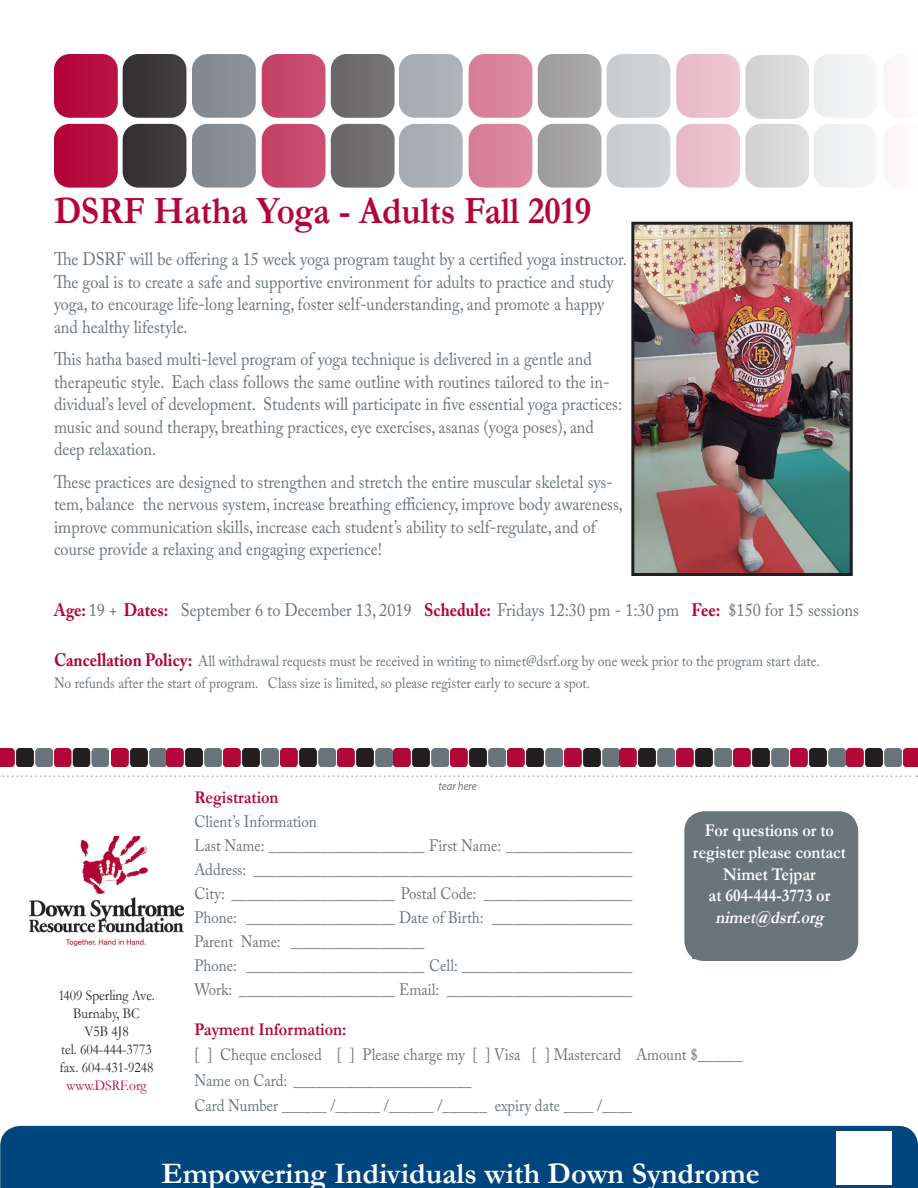
<style>
.page{position:relative;width:918px;height:1188px;background:#fff}
.page>*{position:absolute;margin:0;border:0;box-sizing:border-box;transform-origin:0 0}
.Heading{font:700 38.85px "Garamond";color:#b30437;scale:.9 1}
.t1{font:700 30px "Garamond";color:#fff}
.Copy{font:18px/22.5px "Adobe Caslon Pro";color:#6a747b;scale:.9 1}
.t2{font:700 18px/21.6px "Garamond";color:#fff;text-align:center;scale:.9 1}
.t3{font:700 18px "Garamond";color:#b30437;scale:.9 1}
.t4{font:16.5px "Adobe Caslon Pro";color:#6a747b;scale:.9 1}
.Copy-2{font:15px/22.5px "Adobe Caslon Pro";color:#6a747b;scale:.9 1}
.t5{font:15px "Garamond";color:#231f20;scale:.9 1}
.t6{font:15px "Garamond";color:#b30437;scale:.9 1}
.t7{font:italic 12px "Myriad Pro";color:#6a747b;scale:.9 1}
.s1{font-weight:700;color:#b30437}
.s2{font-weight:700;font-size:18px;color:#b30437}
.s3{font-style:italic}
</style>
<div class="page">
<svg style="left:884px;top:130px;width:4px;height:52px"></svg>
<div style="left:813px;top:124px;width:64px;height:64px;background:#f1f2f3;border-radius:16px"></div>
<div style="left:676px;top:124px;width:64px;height:64px;background:#ebc0cc;border-radius:16px"></div>
<div style="left:745px;top:124px;width:64px;height:64px;background:#d9d8d8;border-radius:16px"></div>
<div style="left:607px;top:124px;width:63px;height:64px;background:#cdd0d3;border-radius:16px"></div>
<div style="left:469px;top:124px;width:63px;height:64px;background:#da849d;border-radius:16px"></div>
<div style="left:538px;top:124px;width:63px;height:64px;background:#a4a2a3;border-radius:16px"></div>
<div style="left:399px;top:124px;width:64px;height:64px;background:#aaafb3;border-radius:16px"></div>
<div style="left:331px;top:124px;width:64px;height:64px;background:#706e6e;border-radius:16px"></div>
<svg style="left:884px;top:60px;width:4px;height:52px"></svg>
<div style="left:813px;top:54px;width:64px;height:64px;background:#f1f2f3;border-radius:16px"></div>
<div style="left:676px;top:54px;width:64px;height:64px;background:#ebc0cc;border-radius:16px"></div>
<div style="left:745px;top:55px;width:64px;height:64px;background:#d9d8d8;border-radius:16px"></div>
<div style="left:607px;top:54px;width:63px;height:64px;background:#cdd0d3;border-radius:16px"></div>
<div style="left:469px;top:54px;width:63px;height:64px;background:#da849d;border-radius:16px"></div>
<div style="left:538px;top:54px;width:63px;height:64px;background:#a4a2a3;border-radius:16px"></div>
<div style="left:399px;top:54px;width:64px;height:64px;background:#aaafb3;border-radius:16px"></div>
<div style="left:331px;top:54px;width:64px;height:64px;background:#706e6e;border-radius:16px"></div>
<div style="left:262px;top:124px;width:64px;height:64px;background:#c7486d;border-radius:16px"></div>
<div style="left:192px;top:124px;width:64px;height:64px;background:#868e94;border-radius:16px"></div>
<div style="left:123px;top:124px;width:63px;height:64px;background:#3c3839;border-radius:16px"></div>
<div style="left:262px;top:54px;width:64px;height:64px;background:#c7486d;border-radius:16px"></div>
<div style="left:192px;top:54px;width:64px;height:64px;background:#868e94;border-radius:16px"></div>
<div style="left:123px;top:54px;width:63px;height:64px;background:#3c3839;border-radius:16px"></div>
<div style="left:54px;top:124px;width:64px;height:64px;background:#b50b3d;border-radius:16px"></div>
<div style="left:54px;top:54px;width:64px;height:64px;background:#b50b3d;border-radius:16px"></div>
<div style="left:684px;top:811px;width:174px;height:150px;background:#6a747b;border-radius:20px"></div>
<svg style="left:0;top:775px;width:918px;height:2px"></svg>
<img style="left:29px;top:836px;width:155px;height:110px">
<div style="left:0;top:1126px;width:918px;height:62px;background:#00467e"></div>
<img style="left:837px;top:1132px;width:54px;height:52px">
<img style="left:0;top:749px;width:52px;height:17px">
<img style="left:450px;top:749px;width:55px;height:17px">
<img style="left:224px;top:749px;width:55px;height:17px">
<img style="left:677px;top:749px;width:55px;height:17px">
<img style="left:54px;top:749px;width:55px;height:17px">
<img style="left:507px;top:749px;width:55px;height:17px">
<img style="left:281px;top:749px;width:54px;height:17px">
<img style="left:734px;top:749px;width:55px;height:17px">
<img style="left:111px;top:749px;width:111px;height:17px">
<img style="left:564px;top:749px;width:111px;height:17px">
<img style="left:338px;top:749px;width:110px;height:17px">
<img style="left:791px;top:749px;width:110px;height:17px">
<img style="left:903px;top:749px;width:15px;height:17px">
<img style="left:635px;top:226px;width:214px;height:346px">
<div style="left:631px;top:222px;width:222px;height:354px;border:3px solid #231f20"></div>
<p class="Heading" style="left:54px;top:185px;width:598px">DSRF Hatha Yoga - Adults Fall 2019</p>
<p class="Copy" style="left:54px;top:248px;width:638px">The DSRF will be offering a 15 week yoga program taught by a certified yoga instructor.<br>The goal is to create a safe and supportive environment for adults to practice and study yoga, to encourage life-long learning, foster self-understanding, and promote a happy and healthy lifestyle.</p>
<p class="Copy" style="left:54px;top:348px;width:633px">This hatha based multi-level program of yoga technique is delivered in a gentle and therapeutic style. Each class follows the same outline with routines tailored to the in&shy;dividual’s level of development. Students will participate in five essential yoga practices: music and sound therapy, breathing practices, eye exercises, asanas (yoga poses), and deep relaxation.</p>
<p class="Copy" style="left:54px;top:471px;width:634px">These practices are designed to strengthen and stretch the entire muscular skeletal sys&shy;tem, balance the nervous system, increase breathing efficiency, improve body awareness, improve communication skills, increase each student’s ability to self-regulate, and of course provide a relaxing and engaging experience!</p>
<p class="Copy" style="left:54px;top:599px;width:896px"><span class="s1">Age:</span> 19 + <span class="s1">Dates:</span> September 6 to December 13, 2019 <span class="s1">Schedule:</span> Fridays 12:30 pm - 1:30 pm <span class="s1">Fee:</span> $150 for 15 sessions</p>
<p class="Copy-2" style="left:54px;top:649px;width:853px"><span class="s2">Cancellation Policy:</span> All withdrawal requests must be received in writing to nimet@dsrf.org by one week prior to the program start date.<br>No refunds after the start of program. Class size is limited, so please register early to secure a spot.</p>
<p class="t5" style="left:58px;top:985px;width:109px">1409 Sperling Ave.</p>
<p class="t5" style="left:73px;top:1003px;width:75px">Burnaby, BC</p>
<p class="t5" style="left:84px;top:1021px;width:51px">V5B 4J8</p>
<p class="t5" style="left:61px;top:1039px;width:102px">tel. 604-444-3773</p>
<p class="t5" style="left:59px;top:1057px;width:106px">fax. 604-431-9248</p>
<p class="t6" style="left:66px;top:1075px;width:91px">www.DSRF.org</p>
<p class="t7" style="left:439px;top:778px;width:44px">tear here</p>
<p class="t3" style="left:194px;top:785px;width:95px">Registration</p>
<p class="t4" style="left:194px;top:812px;width:137px">Client’s Information</p>
<p class="t4" style="left:194px;top:836px;width:488px">Last Name: _____________________ First Name: _________________</p>
<p class="t4" style="left:194px;top:860px;width:488px">Address: ___________________________________________________</p>
<p class="t4" style="left:194px;top:884px;width:488px">City: ______________________ Postal Code: ____________________</p>
<p class="t4" style="left:194px;top:908px;width:488px">Phone: ____________________ Date of Birth: ___________________</p>
<p class="t4" style="left:194px;top:932px;width:257px">Parent Name: __________________</p>
<p class="t4" style="left:194px;top:956px;width:488px">Phone: ________________________ Cell: _______________________</p>
<p class="t4" style="left:194px;top:980px;width:488px">Work: _____________________ Email: _________________________</p>
<p class="t3" style="left:194px;top:1017px;width:170px">Payment Information:</p>
<p class="t4" style="left:194px;top:1045px;width:610px">[ ] Cheque enclosed [ ] Please charge my [ ] Visa [ ] Mastercard Amount $______</p>
<p class="t4" style="left:194px;top:1071px;width:310px">Name on Card: ________________________</p>
<p class="t4" style="left:194px;top:1096px;width:488px">Card Number ______ /______ /______ /______ expiry date ____ /____</p>
<p class="t2" style="left:693px;top:820px;width:172px">For questions or to register please contact</p>
<p class="t2" style="left:709px;top:863px;width:137px">Nimet Tejpar<br>at 604-444-3773 or <span class="s3">nimet@dsrf.org</span></p>
<p class="t1" style="left:161px;top:1153px;width:600px">Empowering Individuals with Down Syndrome</p>
</div>
